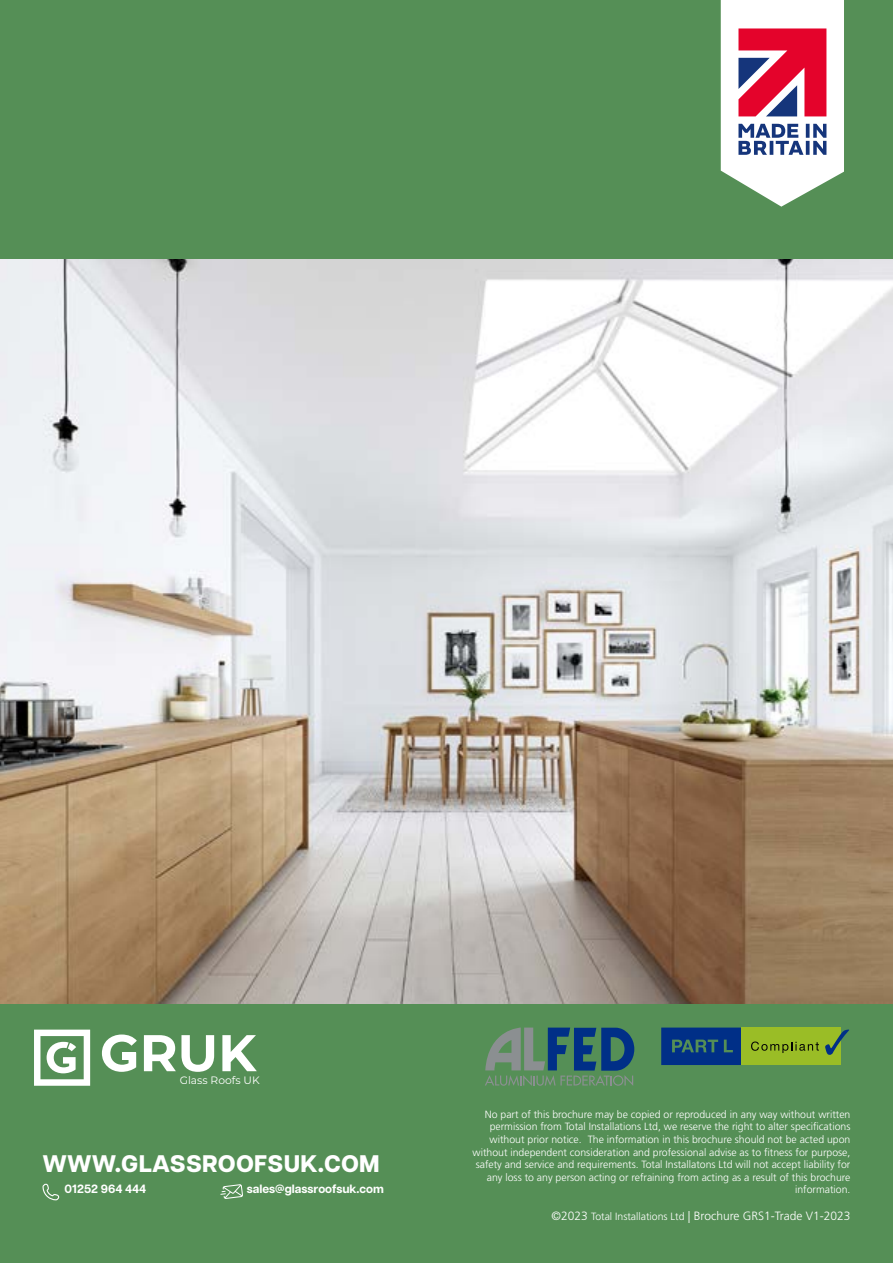
<style>
.page{position:relative;width:893px;height:1263px;background:#558f56}
.page>*{position:absolute;margin:0;border:0;box-sizing:border-box;transform-origin:0 0}
.t1{font:800 24px "Articulat CF";letter-spacing:.01em;color:#fff}
.t2{font:300 12px "Frutiger LT Std";color:#fff}
.t3{font:700 12px "Articulat CF";color:#fff}
.t4{font:10.8px "Montserrat";color:#fff}
.t5{font:300 10.5px/12.6px "Frutiger LT Std";color:#fff;text-align:right}
.s1{font-size:10.5px}
</style>
<div class="page">
<svg style="left:721px;top:0;width:123px;height:207px;background:#d4acb6"></svg>
<svg style="left:485px;top:1027px;width:149px;height:59px"></svg>
<img style="left:0;top:259px;width:893px;height:744px">
<svg style="left:661px;top:1027px;width:80px;height:38px;background:#0a3b80"></svg>
<div style="left:741px;top:1028px;width:99px;height:37px;background:#9abd26"></div>
<svg style="left:751px;top:1041px;width:68px;height:12px"></svg>
<svg style="left:825px;top:1029px;width:24px;height:26px"></svg>
<svg style="left:42px;top:1183px;width:18px;height:18px"></svg>
<svg style="left:220px;top:1184px;width:23px;height:15px"></svg>
<svg style="left:34px;top:1029px;width:56px;height:57px"></svg>
<svg style="left:102px;top:1034px;width:35px;height:38px"></svg>
<svg style="left:144px;top:1035px;width:70px;height:37px"></svg>
<svg style="left:222px;top:1035px;width:35px;height:36px"></svg>
<div style="left:123px;top:1052px;width:13px;height:8px;background:#fff"></div>
<p class="t4" style="left:180px;top:1074px;width:81px">Glass Roofs UK</p>
<h1 class="t1" style="left:43px;top:1154px;width:339px">WWW.GLASSROOFSUK.COM</h1>
<p class="t3" style="left:65px;top:1184px;width:83px">01252 964 444</p>
<p class="t3" style="left:247px;top:1184px;width:139px">sales@glassroofsuk.com</p>
<p class="t5" style="left:472px;top:1109px;width:379px">No part of this brochure may be copied or reproduced in any way without written permission from Total Installations Ltd, we reserve the right to alter specifications without prior notice. The information in this brochure should not be acted upon without independent consideration and professional advise as to fitness for purpose, safety and service and requirements. Total Installatons Ltd will not accept liability for any loss to any person acting or refraining from acting as a result of this brochure information.</p>
<p class="t2" style="left:552px;top:1211px;width:300px">©2023 <span class="s1">Total Installations Ltd</span> | Brochure GRS1-Trade V1-2023</p>
</div>
